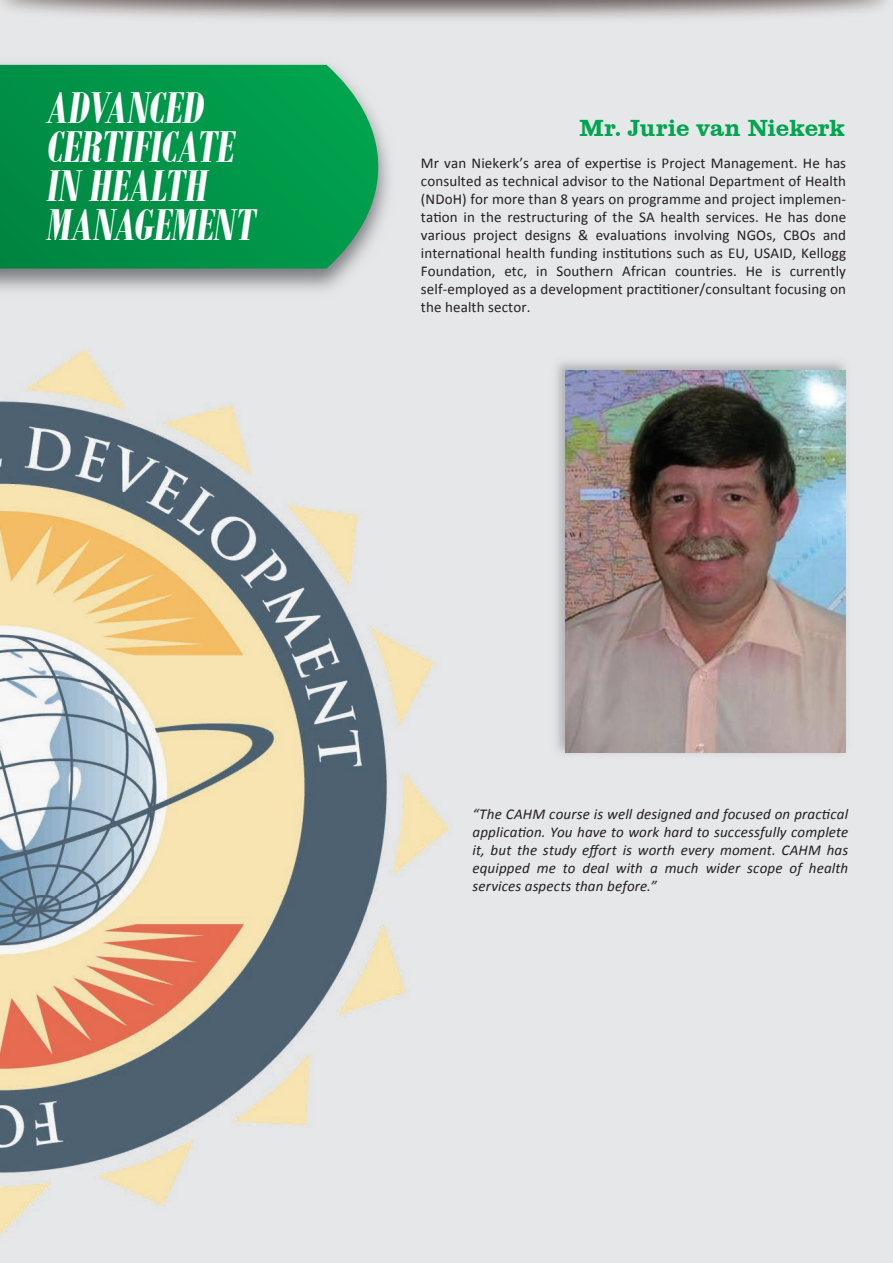
<style>
.page{position:relative;width:893px;height:1263px;background:#e6e7e9}
.page>*{position:absolute;margin:0;border:0;box-sizing:border-box;transform-origin:0 0}
.t1{font:italic 700 48px/39px "Bodoni MT Condensed";letter-spacing:.005em;color:#fff}
.t2{font:24px "Clarendon";letter-spacing:-.015em;color:#00a54f}
.t3{font:15px/18px "Calibri";letter-spacing:.01em;color:#231f20;text-align:justify}
.t4{font:italic 15px/18px "Calibri";letter-spacing:.01em;color:#231f20;text-align:justify}
</style>
<div class="page">
<img style="left:0;top:349px;width:450px;height:886px">
<img style="left:556px;top:361px;width:290px;height:393px">
<img style="left:565px;top:370px;width:280px;height:383px">
<img style="left:0;top:64px;width:389px;height:227px">
<svg style="left:0;top:65px;width:378px;height:203px;background:#08974e"></svg>
<h1 class="t1" style="left:47px;top:88px;width:210px">ADVANCED<br>CERTIFICATE<br>IN HEALTH<br>MANAGEMENT</h1>
<h2 class="t2" style="left:579px;top:114px;width:267px">Mr. Jurie van Niekerk</h2>
<p class="t3" style="left:421px;top:154px;width:427px">Mr van Niekerk’s area of expertise is Project Management. He has consulted as technical advisor to the National Department of Health (NDoH) for more than 8 years on programme and project implemen&shy;tation in the restructuring of the SA health services. He has done various project designs &amp; evaluations involving NGOs, CBOs and international health funding institutions such as EU, USAID, Kellogg Foundation, etc, in Southern African countries. He is currently self-employed as a development practitioner/consultant focusing on the health sector.</p>
<p class="t4" style="left:473px;top:804px;width:377px">“The CAHM course is well designed and focused on practical application. You have to work hard to successfully complete it, but the study effort is worth every moment. CAHM has equipped me to deal with a much wider scope of health services aspects than before.”</p>
</div>
